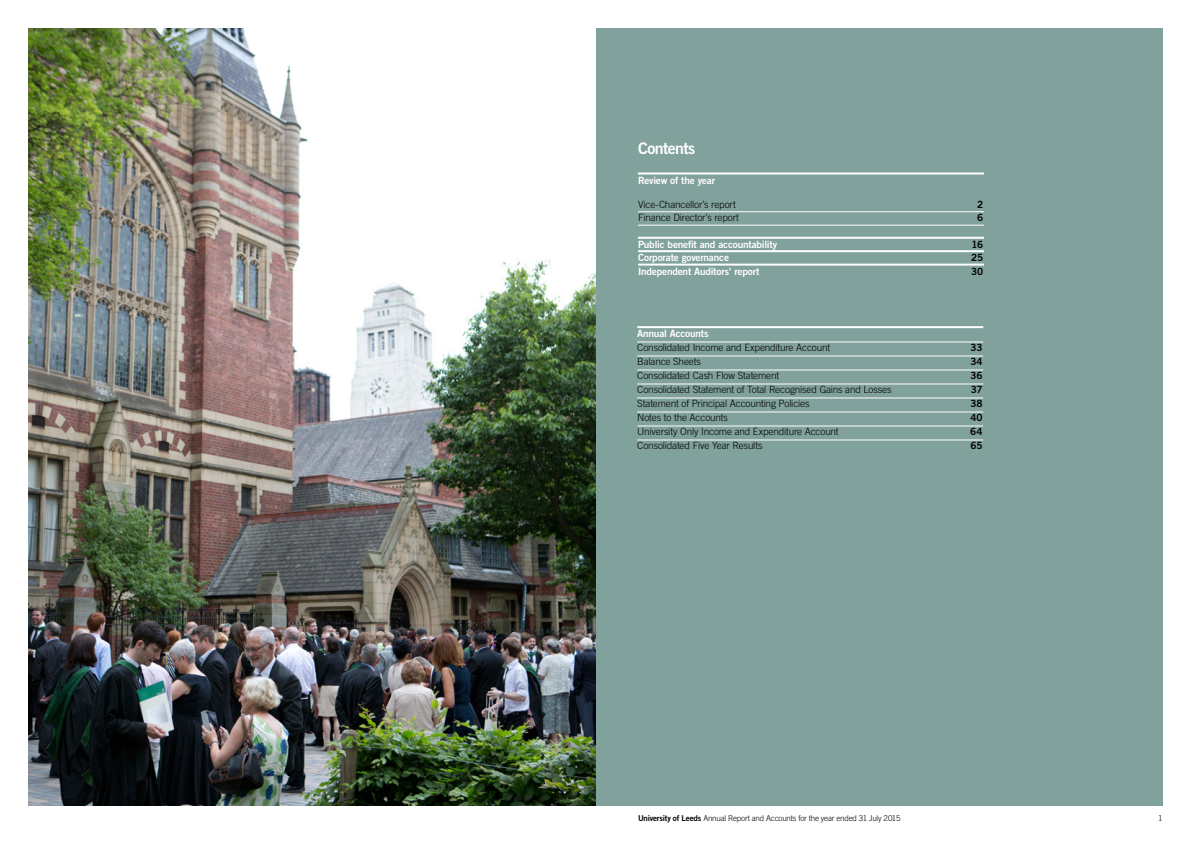
<style>
.page{position:relative;width:1191px;height:842px;background:#fff}
.page>*{position:absolute;margin:0;border:0;box-sizing:border-box;transform-origin:0 0}
.t1{font:16px "Trade Gothic Bold Two";letter-spacing:-.04em;color:#fff}
.t2{font:300 10px "Trade Gothic";letter-spacing:-.015em;color:#000}
.t3{font:10px "Trade Gothic Bold Two";letter-spacing:-.02em;color:#fff}
.t4{font:10px "Trade Gothic Bold Two";letter-spacing:-.025em;color:#000}
.t5{font:300 8px "Trade Gothic";letter-spacing:-.025em;color:#000}
.s1{font-family:"Trade Gothic Bold Two";font-weight:400}
</style>
<div class="page">
<div style="left:595px;top:28px;width:567px;height:778px;background:#81a19c"></div>
<img style="left:28px;top:28px;width:567px;height:778px">
<hr style="left:638px;top:172px;width:346px;height:2px;background:#fff">
<hr style="left:638px;top:212px;width:346px;height:1px;background:#fff">
<hr style="left:638px;top:225px;width:346px;height:1px;background:#fff">
<hr style="left:638px;top:237px;width:346px;height:2px;background:#fff">
<hr style="left:638px;top:250px;width:346px;height:2px;background:#fff">
<hr style="left:638px;top:264px;width:346px;height:2px;background:#fff">
<hr style="left:637px;top:326px;width:346px;height:2px;background:#fff">
<hr style="left:637px;top:342px;width:346px;height:1px;background:#fff">
<hr style="left:637px;top:356px;width:346px;height:1px;background:#fff">
<hr style="left:637px;top:370px;width:346px;height:1px;background:#fff">
<hr style="left:637px;top:384px;width:346px;height:1px;background:#fff">
<hr style="left:637px;top:398px;width:346px;height:1px;background:#fff">
<hr style="left:637px;top:412px;width:346px;height:1px;background:#fff">
<hr style="left:637px;top:426px;width:346px;height:1px;background:#fff">
<hr style="left:637px;top:440px;width:346px;height:1px;background:#fff">
<h1 class="t1" style="left:638px;top:138px;width:59px">Contents</h1>
<h2 class="t3" style="left:638px;top:174px;width:79px">Review of the year</h2>
<p class="t2" style="left:638px;top:198px;width:99px">Vice-Chancellor’s report</p>
<p class="t4" style="left:977px;top:198px;width:8px">2</p>
<p class="t2" style="left:638px;top:212px;width:103px">Finance Director’s report</p>
<p class="t4" style="left:977px;top:211px;width:8px">6</p>
<h2 class="t3" style="left:638px;top:238px;width:141px">Public benefit and accountability</h2>
<h2 class="t4" style="left:971px;top:238px;width:13px">16</h2>
<h2 class="t3" style="left:638px;top:252px;width:92px">Corporate governance</h2>
<h2 class="t4" style="left:971px;top:252px;width:13px">25</h2>
<h2 class="t3" style="left:638px;top:265px;width:123px">Independent Auditors’ report</h2>
<h2 class="t4" style="left:971px;top:265px;width:13px">30</h2>
<p class="t3" style="left:637px;top:328px;width:73px">Annual Accounts</p>
<p class="t2" style="left:637px;top:342px;width:194px">Consolidated Income and Expenditure Account</p>
<p class="t4" style="left:970px;top:342px;width:13px">33</p>
<p class="t2" style="left:637px;top:356px;width:65px">Balance Sheets</p>
<p class="t4" style="left:970px;top:356px;width:14px">34</p>
<p class="t2" style="left:637px;top:370px;width:143px">Consolidated Cash Flow Statement</p>
<p class="t4" style="left:970px;top:370px;width:13px">36</p>
<p class="t2" style="left:637px;top:384px;width:256px">Consolidated Statement of Total Recognised Gains and Losses</p>
<p class="t4" style="left:970px;top:384px;width:13px">37</p>
<p class="t2" style="left:637px;top:398px;width:174px">Statement of Principal Accounting Policies</p>
<p class="t4" style="left:970px;top:398px;width:13px">38</p>
<p class="t2" style="left:637px;top:412px;width:92px">Notes to the Accounts</p>
<p class="t4" style="left:970px;top:412px;width:14px">40</p>
<p class="t2" style="left:637px;top:426px;width:203px">University Only Income and Expenditure Account</p>
<p class="t4" style="left:970px;top:426px;width:14px">64</p>
<p class="t2" style="left:637px;top:440px;width:127px">Consolidated Five Year Results</p>
<p class="t4" style="left:970px;top:440px;width:14px">65</p>
<p class="t5" style="left:638px;top:813px;width:264px"><span class="s1">University of Leeds</span> Annual Report and Accounts for the year ended 31 July 2015</p>
<p class="t5" style="left:1158px;top:813px;width:6px">1</p>
</div>
